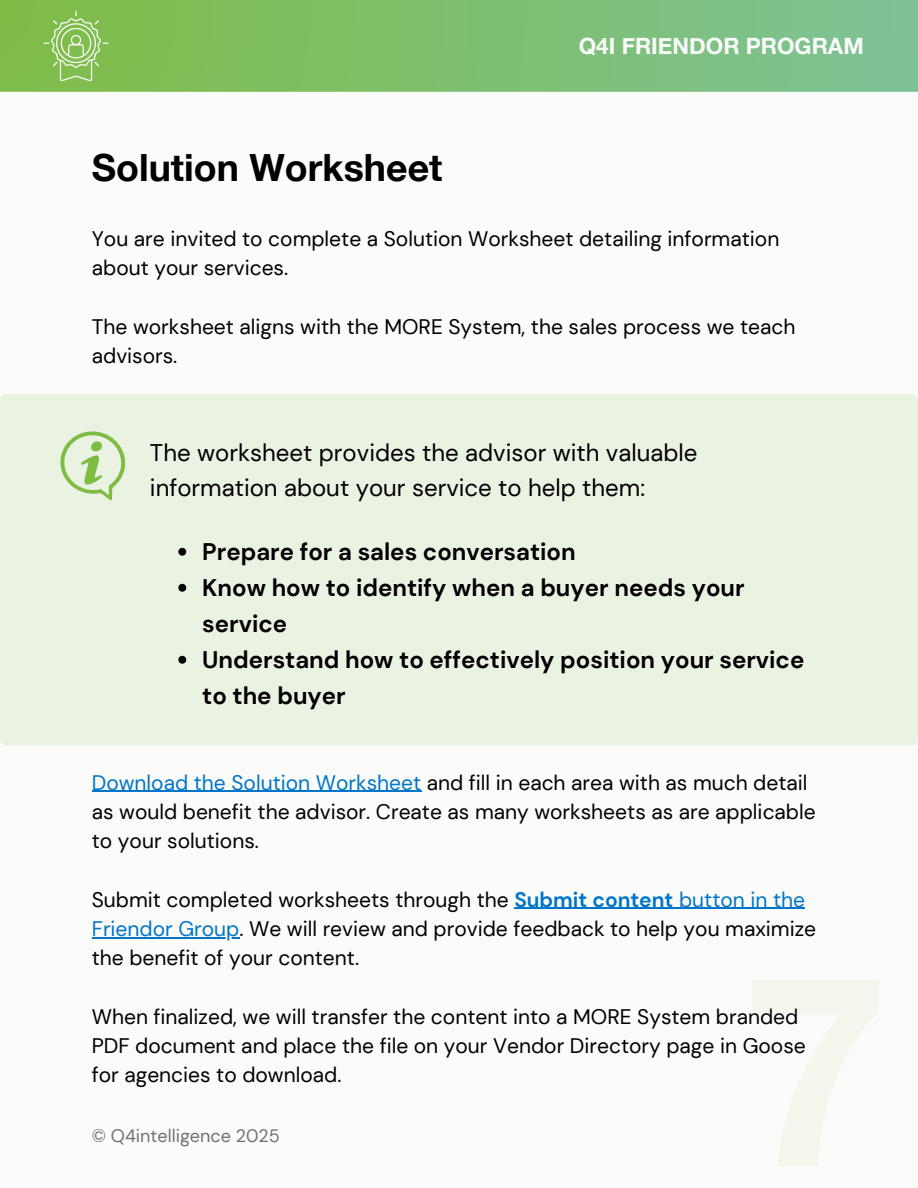
<style>
.page{position:relative;width:918px;height:1188px;background:#fbfbf9}
.page>*{position:absolute;margin:0;border:0;box-sizing:border-box;transform-origin:0 0}
.t1{font:700 37.5px "Helvetica Neue";color:#000}
.t2{font:700 24px/36px "DM Sans";color:#000}
.t3{font:24px/34.8px "DM Sans";color:#000}
.t4{font:700 22.5px "Helvetica Neue";color:#fbfbf9}
.t5{font:21px/29.2px "DM Sans";color:#000}
.t6{font:18px "DM Sans";color:#707271}
.s1{color:#0075c9}
.s2{font-weight:700;color:#0075c9}
</style>
<div class="page">
<svg style="left:0;top:0;width:918px;height:92px;background:#7ebf71"></svg>
<div style="left:0;top:394px;width:917px;height:352px;background:#eaf2e1"></div>
<svg style="left:58px;top:429px;width:70px;height:71px;background:#d0e5bb"></svg>
<hr style="left:92px;top:791px;width:329px;height:1px;background:#0075c9">
<hr style="left:514px;top:908px;width:159px;height:1px;background:#0075c9">
<hr style="left:673px;top:908px;width:132px;height:1px;background:#0075c9">
<hr style="left:92px;top:937px;width:148px;height:1px;background:#0075c9">
<img style="left:41px;top:0;width:70px;height:92px">
<svg style="left:178px;top:548px;width:8px;height:8px"></svg>
<svg style="left:178px;top:584px;width:8px;height:8px"></svg>
<svg style="left:178px;top:656px;width:8px;height:8px"></svg>
<h2 class="t1" style="left:92px;top:144px;width:352px">Solution Worksheet</h2>
<p class="t4" style="left:579px;top:32px;width:286px">Q4I FRIENDOR PROGRAM</p>
<p class="t5" style="left:92px;top:224px;width:689px">You are invited to complete a Solution Worksheet detailing information about your services.</p>
<h1 class="t5" style="left:92px;top:312px;width:705px">The worksheet aligns with the MORE System, the sales process we teach advisors.</h1>
<h4 class="t3" style="left:150px;top:436px;width:549px">The worksheet provides the advisor with valuable information about your service to help them:</h4>
<p class="t2" style="left:202px;top:534px;width:375px">Prepare for a sales conversation</p>
<p class="t2" style="left:202px;top:570px;width:544px">Know how to identify when a buyer needs your service</p>
<h4 class="t2" style="left:202px;top:642px;width:604px">Understand how to effectively position your service to the buyer</h4>
<h4 class="t5" style="left:92px;top:768px;width:725px"><span class="s1">Download the Solution Worksheet</span> and fill in each area with as much detail as would benefit the advisor. Create as many worksheets as are applicable to your solutions.</h4>
<p class="t5" style="left:92px;top:885px;width:715px">Submit completed worksheets through the <span class="s2">Submit content</span> <span class="s1">button in the</span></p>
<h3 class="t5" style="left:92px;top:914px;width:726px"><span class="s1">Friendor Group</span>. We will review and provide feedback to help you maximize the benefit of your content.</h3>
<h3 class="t5" style="left:92px;top:1002px;width:716px">When finalized, we will transfer the content into a MORE System branded<br>PDF document and place the file on your Vendor Directory page in Goose for agencies to download.</h3>
<h4 class="t6" style="left:92px;top:1124px;width:190px">© Q4intelligence 2025</h4>
</div>
